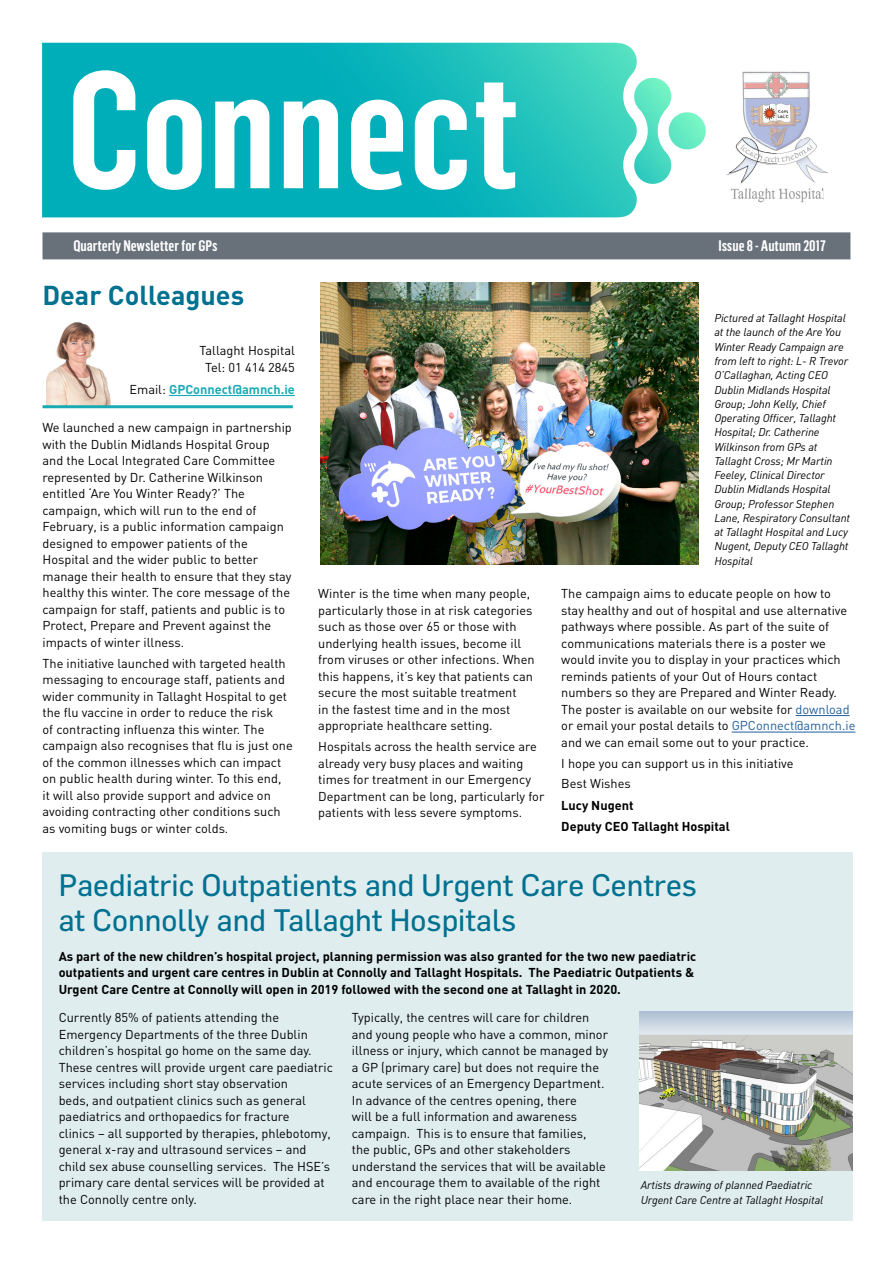
<style>
.page{position:relative;width:893px;height:1263px;background:#fff}
.page>*{position:absolute;margin:0;border:0;box-sizing:border-box;transform-origin:0 0}
.t1{font:30.45px/35.4px "Flama";color:#007190}
.t2{font:700 27px "DIN";color:#007190}
.t3{font:600 15px "Flama Condensed";color:#fff}
.t4{font:12.75px/16.5px "DIN";color:#000}
.t5{font:700 12.75px/16.5px "DIN";color:#000}
.t6{font:700 12.75px "DIN";color:#19abb5}
.t7{font:italic 11.25px/14.2px "DIN";letter-spacing:-.01em;color:#000}
.s1{font-weight:400;color:#000}
.s2{color:#215e9e}
</style>
<div class="page">
<div style="left:42px;top:852px;width:810px;height:368px;background:#dfedef"></div>
<img style="left:726px;top:71px;width:102px;height:132px">
<svg style="left:729px;top:137px;width:48px;height:45px"></svg>
<svg style="left:763px;top:105px;width:26px;height:16px"></svg>
<svg style="left:639px;top:78px;width:67px;height:106px"></svg>
<svg style="left:42px;top:43px;width:597px;height:175px;background:#17babd"></svg>
<svg style="left:73px;top:70px;width:62px;height:120px"></svg>
<svg style="left:147px;top:100px;width:55px;height:90px"></svg>
<svg style="left:215px;top:100px;width:54px;height:88px"></svg>
<svg style="left:284px;top:100px;width:54px;height:88px"></svg>
<svg style="left:351px;top:100px;width:52px;height:90px"></svg>
<svg style="left:415px;top:100px;width:52px;height:90px"></svg>
<svg style="left:476px;top:83px;width:40px;height:106px"></svg>
<div style="left:43px;top:232px;width:807px;height:27px;background:#687079"></div>
<img style="left:47px;top:322px;width:64px;height:83px">
<hr style="left:43px;top:405px;width:250px;height:3px;background:#19abb5">
<hr style="left:169px;top:395px;width:126px;height:1px;background:#19abb5">
<img style="left:320px;top:283px;width:378px;height:281px">
<hr style="left:796px;top:715px;width:54px;height:1px;background:#215e9e">
<hr style="left:732px;top:732px;width:123px;height:1px;background:#215e9e">
<img style="left:639px;top:1012px;width:213px;height:158px">
<p class="t3" style="left:73px;top:236px;width:146px">Quarterly Newsletter for GPs</p>
<p class="t3" style="left:718px;top:236px;width:109px">Issue 8 - Autumn 2017</p>
<h2 class="t2" style="left:42px;top:278px;width:203px">Dear Colleagues</h2>
<p class="t4" style="left:200px;top:342px;width:97px;line-height:17.2px;text-align:center">Tallaght Hospital<br>Tel: 01 414 2845</p>
<p class="t6" style="left:130px;top:381px;width:167px"><span class="s1">Email:</span> GPConnect@amnch.ie</p>
<p class="t4" style="left:43px;top:419px;width:251px">We launched a new campaign in partnership with the Dublin Midlands Hospital Group and the Local Integrated Care Committee represented by Dr. Catherine Wilkinson entitled ‘Are You Winter Ready?’ The campaign, which will run to the end of February, is a public information campaign designed to empower patients of the Hospital and the wider public to better manage their health to ensure that they stay healthy this winter. The core message of the campaign for staff, patients and public is to Protect, Prepare and Prevent against the impacts of winter illness.</p>
<p class="t4" style="left:43px;top:655px;width:252px">The initiative launched with targeted health messaging to encourage staff, patients and wider community in Tallaght Hospital to get the flu vaccine in order to reduce the risk<br>of contracting influenza this winter. The campaign also recognises that flu is just one of the common illnesses which can impact on public health during winter. To this end,<br>it will also provide support and advice on avoiding contracting other conditions such as vomiting bugs or winter colds.</p>
<p class="t7" style="left:714px;top:311px;width:137px">Pictured at Tallaght Hospital at the launch of the Are You<br>Winter Ready Campaign are from left to right: L- R Trevor<br>O’Callaghan, Acting CEO<br>Dublin Midlands Hospital<br>Group; John Kelly, Chief<br>Operating Officer, Tallaght<br>Hospital; Dr. Catherine<br>Wilkinson from GPs at<br>Tallaght Cross; Mr Martin<br>Feeley, Clinical Director<br>Dublin Midlands Hospital<br>Group; Professor Stephen<br>Lane, Respiratory Consultant at Tallaght Hospital and Lucy<br>Nugent, Deputy CEO Tallaght<br>Hospital</p>
<p class="t4" style="left:318px;top:585px;width:218px">Winter is the time when many people, particularly those in at risk categories such as those over 65 or those with underlying health issues, become ill from viruses or other infections. When this happens, it’s key that patients can secure the most suitable treatment<br>in the fastest time and in the most appropriate healthcare setting.</p>
<p class="t4" style="left:318px;top:738px;width:228px">Hospitals across the health service are already very busy places and waiting times for treatment in our Emergency Department can be long, particularly for patients with less severe symptoms.</p>
<p class="t4" style="left:561px;top:585px;width:296px">The campaign aims to educate people on how to stay healthy and out of hospital and use alternative pathways where possible. As part of the suite of communications materials there is a poster we would invite you to display in your practices which reminds patients of your Out of Hours contact numbers so they are Prepared and Winter Ready.<br>The poster is available on our website for <span class="s2">download </span>or email your postal details to <span class="s2">GPConnect@amnch.ie </span>and we can email some out to your practice.</p>
<p class="t4" style="left:561px;top:752px;width:234px;line-height:20.7px">I hope you can support us in this initiative<br>Best Wishes</p>
<p class="t5" style="left:561px;top:794px;width:170px;line-height:21.5px">Lucy Nugent<br>Deputy CEO Tallaght Hospital</p>
<h1 class="t1" style="left:59px;top:866px;width:640px">Paediatric Outpatients and Urgent Care Centres at Connolly and Tallaght Hospitals</h1>
<p class="t5" style="left:59px;top:947px;width:639px">As part of the new children’s hospital project, planning permission was also granted for the two new paediatric outpatients and urgent care centres in Dublin at Connolly and Tallaght Hospitals. The Paediatric Outpatients &amp;<br>Urgent Care Centre at Connolly will open in 2019 followed with the second one at Tallaght in 2020.</p>
<p class="t4" style="left:59px;top:1009px;width:276px">Currently 85% of patients attending the Emergency Departments of the three Dublin children’s hospital go home on the same day.<br>These centres will provide urgent care paediatric services including short stay observation<br>beds, and outpatient clinics such as general paediatrics and orthopaedics for fracture<br>clinics – all supported by therapies, phlebotomy, general x-ray and ultrasound services – and child sex abuse counselling services. The HSE’s primary care dental services will be provided at the Connolly centre only.</p>
<p class="t4" style="left:352px;top:1009px;width:258px">Typically, the centres will care for children and young people who have a common, minor illness or injury, which cannot be managed by a GP (primary care) but does not require the acute services of an Emergency Department.<br>In advance of the centres opening, there<br>will be a full information and awareness campaign. This is to ensure that families,<br>the public, GPs and other stakeholders understand the services that will be available and encourage them to available of the right care in the right place near their home.</p>
<p class="t7" style="left:641px;top:1178px;width:184px">Artists drawing of planned Paediatric<br>Urgent Care Centre at Tallaght Hospital</p>
</div>
